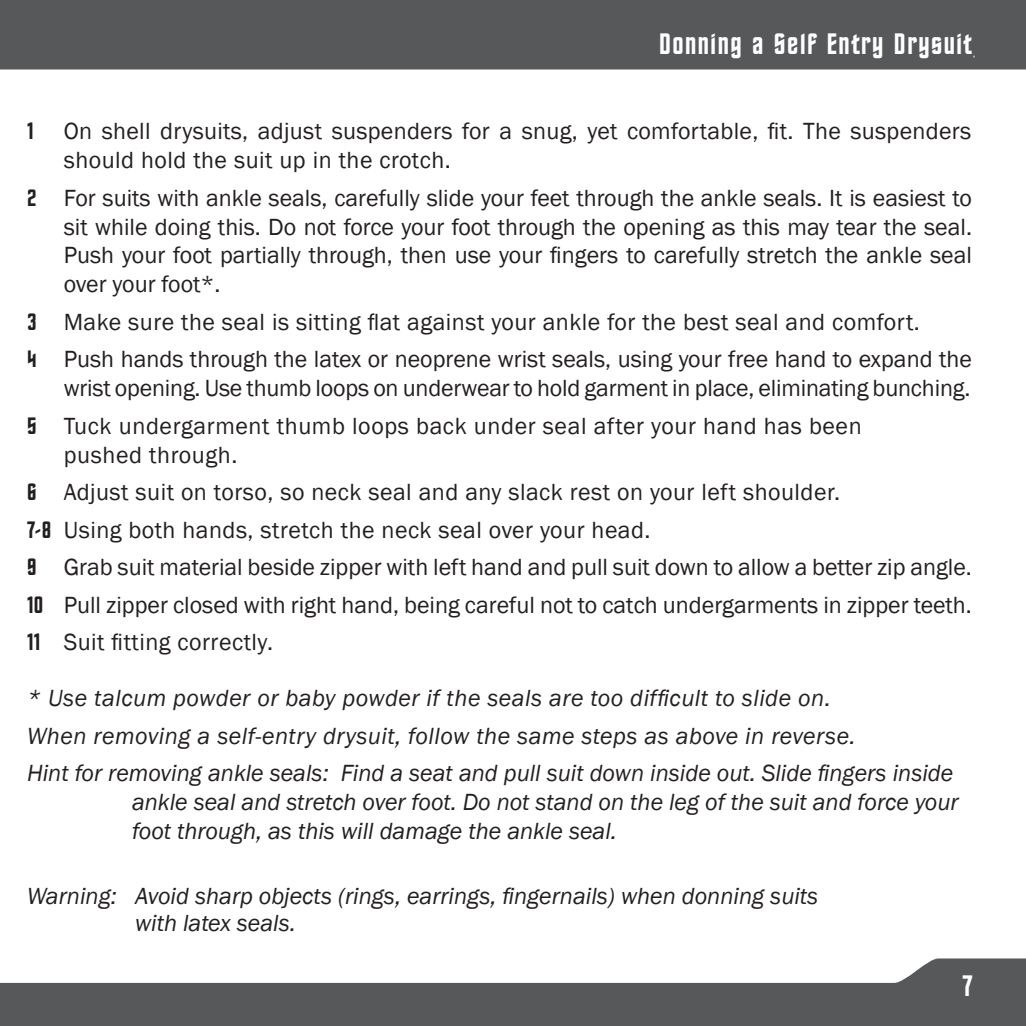
<style>
.page{position:relative;width:1026px;height:1026px;background:#fff}
.page>*{position:absolute;margin:0;border:0;box-sizing:border-box;transform-origin:0 0}
.t1{font:30px "Final Frontier Old Style";letter-spacing:.05em;color:#fff}
.t2{font:24px/37.5px "Franklin Gothic";color:#231f20}
.t3{font:italic 24px/37.5px "Franklin Gothic";letter-spacing:.02em;color:#231f20}
.t4{font:italic 24px/28.8px "Franklin Gothic";color:#231f20}
.t5{font:24px "Final Frontier Old Style";color:#231f20}
.s1{font-family:"Final Frontier Old Style"}
</style>
<div class="page">
<div style="left:0;top:0;width:1026px;height:69px;background:#57585a"></div>
<svg style="left:0;top:958px;width:1026px;height:68px;fill:#57585a"></svg>
<p class="t1" style="left:659px;top:32px;width:314px">Donning a Self Entry Drysuit</p>
<p class="t5" style="left:27px;top:122px;width:8px">1</p>
<p class="t2" style="left:64px;top:117px;width:909px;line-height:28.8px">On shell drysuits, adjust suspenders for a snug, yet comfortable, fit. The suspenders should hold the suit up in the crotch.</p>
<p class="t2" style="left:64px;top:184px;width:910px;line-height:28.8px;text-align:justify;text-indent:-37px"><span class="s1">2</span> For suits with ankle seals, carefully slide your feet through the ankle seals. It is easiest to sit while doing this. Do not force your foot through the opening as this may tear the seal.<br>Push your foot partially through, then use your fingers to carefully stretch the ankle seal over your foot*.</p>
<p class="t2" style="left:27px;top:304px;width:946px"><span class="s1">3</span> Make sure the seal is sitting flat against your ankle for the best seal and comfort.<br><span class="s1">4</span> Push hands through the latex or neoprene wrist seals, using your free hand to expand the</p>
<p class="t2" style="left:27px;top:370px;width:945px;text-indent:37px">wrist opening. Use thumb loops on un der wear to hold garment in place, elim i nat ing bunch ing.<br><span class="s1">5</span> Tuck undergarment thumb loops back under seal after your hand has been</p>
<p class="t2" style="left:27px;top:436px;width:946px;text-indent:37px">pushed through.<br><span class="s1">6</span> Adjust suit on torso, so neck seal and any slack rest on your left shoulder.<br><span class="s1">7-8</span> Using both hands, stretch the neck seal over your head.<br><span class="s1">9</span> Grab suit material beside zipper with left hand and pull suit down to allow a better zip angle.<br><span class="s1">10</span> Pull zipper closed with right hand, being careful not to catch un der gar ments in zipper teeth.<br><span class="s1">11</span> Suit fitting correctly.</p>
<p class="t3" style="left:27px;top:680px;width:928px">* Use talcum powder or baby powder if the seals are too difficult to slide on.<br>When removing a self-entry drysuit, follow the same steps as above in reverse.<br>Hint for removing ankle seals: Find a seat and pull suit down inside out. Slide fingers inside</p>
<p class="t4" style="left:132px;top:788px;width:828px">ankle seal and stretch over foot. Do not stand on the leg of the suit and force your foot through, as this will damage the ankle seal.</p>
<p class="t4" style="left:135px;top:883px;width:685px;line-height:27px;text-indent:-108px">Warning: Avoid sharp objects (rings, earrings, fingernails) when donning suits with latex seals.</p>
<p class="t1" style="left:962px;top:974px;width:12px">7</p>
</div>
